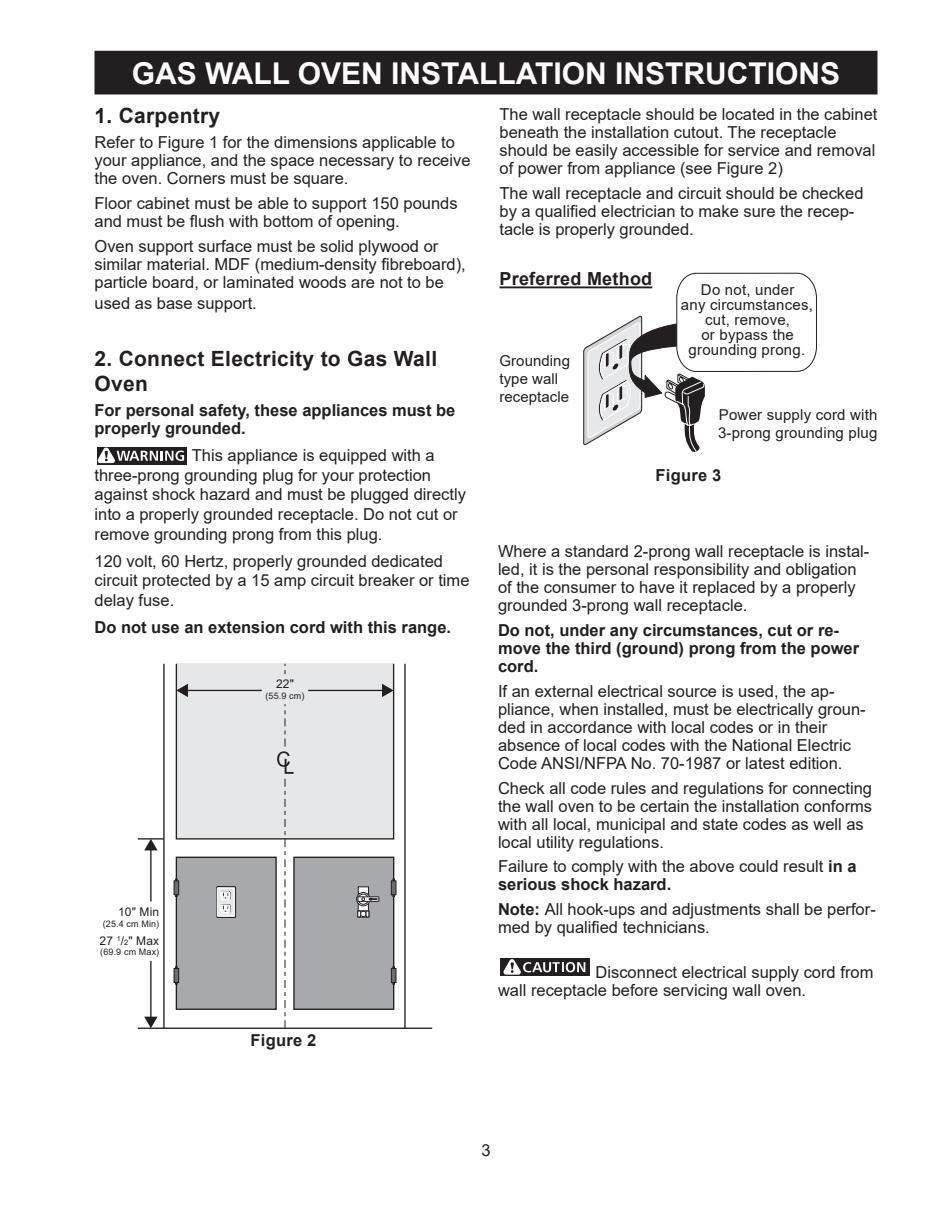
<style>
.page{position:relative;width:945px;height:1215px;background:#fff}
.page>*{position:absolute;margin:0;border:0;box-sizing:border-box;transform-origin:0 0}
.t1{font:700 30px "Arial";color:#fff}
.t2{font:700 21px/25.2px "Arial";letter-spacing:.015em;color:#231f20}
.t3{font:700 18px "Arial";letter-spacing:.015em;color:#231f20}
.t4{font:16.5px/18px "Arial";color:#231f20}
.t5{font:700 16.5px/18px "Arial";color:#231f20}
.t6{font:15px/15px "Arial";letter-spacing:.015em;color:#231f20}
.t7{font:12px "Arial";letter-spacing:.015em;color:#231f20}
.t8{font:9px "Arial";letter-spacing:.015em;color:#231f20}
.s1{font-size:7.5px}
.s2{font-weight:700}
</style>
<div class="page">
<div style="left:95px;top:52px;width:782px;height:42px;background:#231f20"></div>
<div style="left:94px;top:51px;width:784px;height:43px;border:2px solid #231f20"></div>
<div style="left:500px;top:958px;width:90px;height:18px;background:#231f20"></div>
<svg style="left:503px;top:959px;width:82px;height:16px"></svg>
<svg style="left:184px;top:447px;width:2px;height:17px"></svg>
<svg style="left:97px;top:447px;width:87px;height:18px"></svg>
<hr style="left:500px;top:286px;width:152px;height:2px;background:#231f20">
<svg style="left:583px;top:273px;width:234px;height:179px"></svg>
<svg style="left:163px;top:664px;width:243px;height:365px"></svg>
<hr style="left:138px;top:838px;width:26px;height:2px;background:#231f20">
<hr style="left:150px;top:848px;width:2px;height:171px;background:#231f20">
<svg style="left:144px;top:839px;width:14px;height:11px"></svg>
<svg style="left:144px;top:1017px;width:14px;height:11px"></svg>
<svg style="left:174px;top:881px;width:5px;height:14px"></svg>
<svg style="left:174px;top:968px;width:5px;height:15px"></svg>
<div style="left:293px;top:857px;width:101px;height:153px;background:#a8a9ad;border:1px solid #231f20"></div>
<svg style="left:391px;top:881px;width:5px;height:14px"></svg>
<svg style="left:391px;top:968px;width:5px;height:15px"></svg>
<div style="left:217px;top:886px;width:19px;height:32px;border:1px solid #231f20"></div>
<div style="left:217px;top:888px;width:17px;height:28px;background:#e6e7e9"></div>
<div style="left:217px;top:888px;width:17px;height:28px;border:1px solid #fff"></div>
<svg style="left:220px;top:891px;width:11px;height:22px"></svg>
<div style="left:276px;top:750px;width:19px;height:25px;background:#e6e7e9"></div>
<svg style="left:277px;top:664px;width:17px;height:364px"></svg>
<div style="left:358px;top:887px;width:11px;height:25px;background:#fff;border:1px solid #231f20"></div>
<div style="left:357px;top:910px;width:12px;height:8px;border:1px solid #231f20"></div>
<svg style="left:357px;top:911px;width:12px;height:6px"></svg>
<svg style="left:357px;top:893px;width:13px;height:13px"></svg>
<div style="left:356px;top:892px;width:14px;height:14px;border:1px solid #231f20;border-radius:50%"></div>
<div style="left:358px;top:894px;width:10px;height:10px;border:1px solid #231f20;border-radius:50%"></div>
<div style="left:358px;top:896px;width:21px;height:6px;border:1px solid #231f20"></div>
<svg style="left:362px;top:897px;width:15px;height:4px"></svg>
<hr style="left:186px;top:690px;width:198px;height:1px;background:#231f20">
<svg style="left:176px;top:684px;width:12px;height:13px"></svg>
<svg style="left:382px;top:684px;width:12px;height:13px"></svg>
<div style="left:99px;top:902px;width:61px;height:58px;background:#fff"></div>
<div style="left:263px;top:675px;width:44px;height:28px;background:#e6e7e9"></div>
<div style="left:262px;top:675px;width:46px;height:29px;border:2px solid #e6e7e9"></div>
<h1 class="t1" style="left:132px;top:52px;width:710px">GAS WALL OVEN INSTALLATION INSTRUCTIONS</h1>
<p class="t2" style="left:94px;top:104px;width:127px">1. Carpentry</p>
<p class="t4" style="left:94px;top:133px;width:378px">Refer to Figure 1 for the dimensions applicable to your appliance, and the space necessary to receive the oven. Corners must be square.</p>
<p class="t4" style="left:94px;top:194px;width:365px">Floor cabinet must be able to support 150 pounds and must be flush with bottom of opening.</p>
<p class="t4" style="left:94px;top:237px;width:373px">Oven support surface must be solid plywood or similar material. MDF (medium-density fibreboard), particle board, or laminated woods are not to be</p>
<p class="t4" style="left:94px;top:294px;width:164px">used as base support.</p>
<p class="t2" style="left:94px;top:347px;width:344px">2. Connect Electricity to Gas Wall<br>Oven</p>
<p class="t5" style="left:94px;top:402px;width:362px">For personal safety, these appliances must be properly grounded.</p>
<p class="t4" style="left:95px;top:445px;width:373px;line-height:19.8px;text-indent:97px">This appliance is equipped with a three-prong grounding plug for your protection against shock hazard and must be plugged directly into a properly grounded receptacle. Do not cut or remove grounding prong from this plug.</p>
<p class="t4" style="left:95px;top:551px;width:377px;line-height:19.8px">120 volt, 60 Hertz, properly grounded dedicated circuit protected by a 15 amp circuit breaker or time delay fuse.</p>
<p class="t5" style="left:95px;top:618px;width:358px">Do not use an extension cord with this range.</p>
<p class="t7" style="left:118px;top:903px;width:43px">10" Min</p>
<p class="t8" style="left:103px;top:917px;width:58px">(25.4 cm Min)</p>
<p class="t7" style="left:100px;top:932px;width:61px">27 <sup>1</sup>/<span class="s1">2</span>" Max</p>
<p class="t8" style="left:100px;top:946px;width:61px">(69.9 cm Max)</p>
<p class="t7" style="left:276px;top:676px;width:19px">22"</p>
<p class="t8" style="left:265px;top:690px;width:41px">(55.9 cm)</p>
<p class="t5" style="left:251px;top:1032px;width:67px">Figure 2</p>
<p class="t4" style="left:500px;top:105px;width:379px">The wall receptacle should be located in the cabinet beneath the installation cutout. The receptacle should be easily accessible for service and removal of power from appliance (see Figure 2)</p>
<p class="t4" style="left:500px;top:184px;width:366px">The wall receptacle and circuit should be checked by a qualified electrician to make sure the recep&shy;tacle is properly grounded.</p>
<p class="t3" style="left:500px;top:266px;width:154px">Preferred Method</p>
<p class="t6" style="left:499px;top:351px;width:72px;line-height:18px">Grounding type wall receptacle</p>
<p class="t6" style="left:681px;top:282px;width:133px;text-align:center">Do not, under<br>any circumstances, cut, remove,<br>or bypass the grounding prong.</p>
<p class="t6" style="left:718px;top:406px;width:161px;line-height:18px">Power supply cord with<br>3-prong grounding plug</p>
<p class="t5" style="left:656px;top:466px;width:67px">Figure 3</p>
<p class="t4" style="left:498px;top:543px;width:373px">Where a standard 2-prong wall receptacle is instal&shy;led, it is the personal responsibility and obligation of the consumer to have it replaced by a properly grounded 3-prong wall receptacle.</p>
<p class="t5" style="left:498px;top:622px;width:363px">Do not, under any circumstances, cut or re&shy;move the third (ground) prong from the power cord.</p>
<p class="t4" style="left:498px;top:682px;width:369px">If an external electrical source is used, the ap&shy;pliance, when installed, must be electrically groun&shy;ded in accordance with local codes or in their absence of local codes with the National Electric Code ANSI/NFPA No. 70-1987 or latest edition.</p>
<p class="t4" style="left:498px;top:779px;width:376px">Check all code rules and regulations for connecting the wall oven to be certain the installation conforms with all local, municipal and state codes as well as local utility regulations.</p>
<p class="t4" style="left:498px;top:858px;width:360px">Failure to comply with the above could result <span class="s2">in a serious shock hazard.</span></p>
<p class="t4" style="left:498px;top:900px;width:379px"><span class="s2">Note:</span> All hook-ups and adjustments shall be perfor&shy;med by qualified technicians.</p>
<p class="t4" style="left:498px;top:963px;width:377px;text-indent:98px">Disconnect electrical supply cord from wall receptacle before servicing wall oven.</p>
<p class="t4" style="left:481px;top:1141px;width:11px">3</p>
</div>
